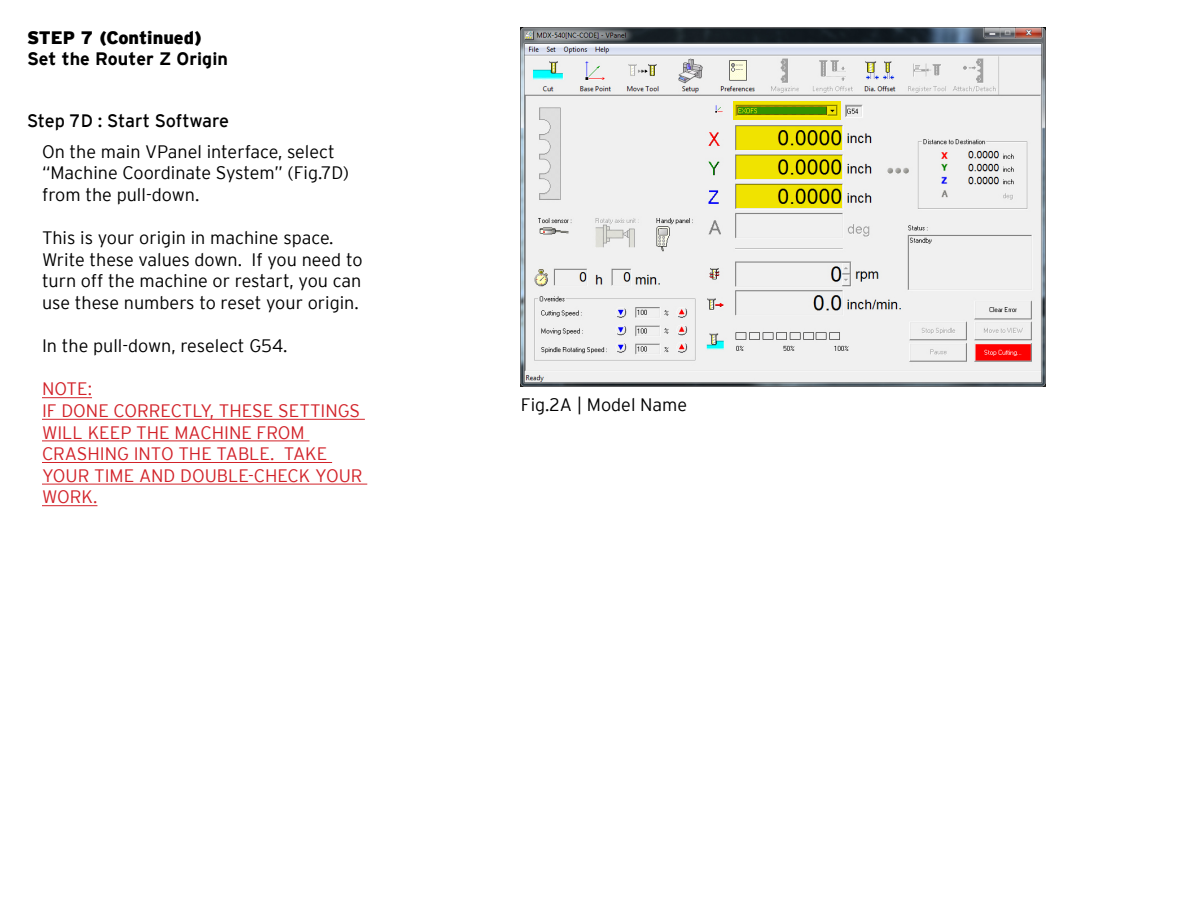
<style>
.page{position:relative;width:1188px;height:918px;background:#fff}
.page>*{position:absolute;margin:0;border:0;box-sizing:border-box;transform-origin:0 0}
.t1{font:300 18px/21.6px "Interstate";color:#000}
.t2{font:300 18px/21.6px "Interstate";color:#d2232a}
.t3{font:18px "Interstate";letter-spacing:-.015em;color:#000}
.t4{font:700 18px "Interstate";color:#000}
.t5{font:900 18px "Interstate";color:#000}
</style>
<div class="page">
<hr style="left:42px;top:397px;width:50px;height:1px;background:#d2232a">
<hr style="left:42px;top:419px;width:323px;height:1px;background:#d2232a">
<hr style="left:42px;top:441px;width:268px;height:1px;background:#d2232a">
<hr style="left:42px;top:462px;width:290px;height:1px;background:#d2232a">
<hr style="left:42px;top:484px;width:325px;height:1px;background:#d2232a">
<hr style="left:42px;top:505px;width:55px;height:1px;background:#d2232a">
<img style="left:521px;top:27px;width:524px;height:360px">
<svg style="left:733px;top:102px;width:108px;height:18px;background:#a3b700"></svg>
<svg style="left:736px;top:126px;width:106px;height:24px;background:#d0c400"></svg>
<svg style="left:736px;top:155px;width:106px;height:24px;background:#cec300"></svg>
<svg style="left:736px;top:184px;width:106px;height:24px;background:#cdc200"></svg>
<p class="t5" style="left:27px;top:27px;width:176px">STEP 7 (Continued)</p>
<p class="t4" style="left:27px;top:49px;width:202px">Set the Router Z Origin</p>
<p class="t3" style="left:27px;top:110px;width:204px">Step 7D : Start Software</p>
<p class="t1" style="left:42px;top:141px;width:309px">On the main VPanel interface, select “Machine Coordinate System” (Fig.7D) from the pull-down.</p>
<p class="t1" style="left:42px;top:227px;width:322px">This is your origin in machine space.<br>Write these values down. If you need to turn off the machine or restart, you can use these numbers to reset your origin.</p>
<p class="t1" style="left:42px;top:335px;width:247px">In the pull-down, reselect G54.</p>
<p class="t2" style="left:42px;top:378px;width:322px">NOTE:<br>IF DONE CORRECTLY, THESE SETTINGS<br>WILL KEEP THE MACHINE FROM<br>CRASHING INTO THE TABLE. TAKE<br>YOUR TIME AND DOUBLE-CHECK YOUR<br>WORK.</p>
<p class="t1" style="left:521px;top:393px;width:168px">Fig.2A | Model Name</p>
</div>
